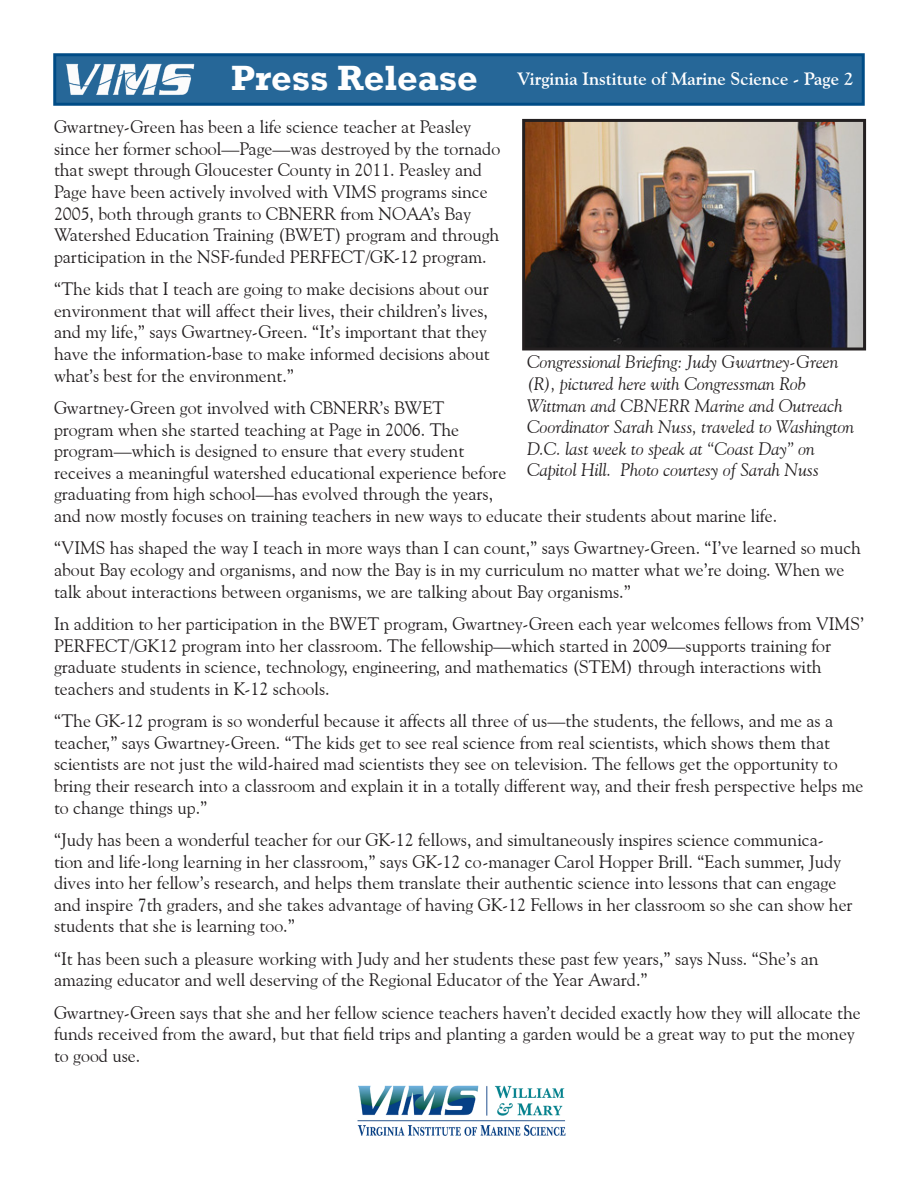
<style>
.page{position:relative;width:918px;height:1188px;background:#fff}
.page>*{position:absolute;margin:0;border:0;box-sizing:border-box;transform-origin:0 0}
.Press_Release_Headin{font:700 36px "Rockwell";color:#fff}
.Body_Text{font:18px/21.6px "Goudy Old Style BT";color:#231f20}
.Cutline{font:italic 18px/21.6px "Goudy Old Style BT";color:#231f20}
.Running_Head_-_pg{font:700 18px "Goudy Old Style BT";color:#fff}
</style>
<div class="page">
<div style="left:53px;top:53px;width:812px;height:53px;background:#266798;border:3px solid #004c86"></div>
<img style="left:66px;top:64px;width:128px;height:31px">
<img style="left:357px;top:1085px;width:209px;height:51px">
<img style="left:526px;top:123px;width:336px;height:223px">
<div style="left:522px;top:119px;width:344px;height:231px;border:3px solid #231f20"></div>
<p class="Press_Release_Headin" style="left:231px;top:56px;width:248px">Press Release</p>
<p class="Running_Head_-_pg" style="left:517px;top:68px;width:338px">Virginia Institute of Marine Science - Page 2</p>
<p class="Body_Text" style="left:54px;top:116px;width:448px">Gwartney-Green has been a life science teacher at Peasley since her former school—Page—was destroyed by the tornado that swept through Gloucester County in 2011. Peasley and Page have been actively involved with VIMS programs since 2005, both through grants to CBNERR from NOAA’s Bay Watershed Education Training (BWET) program and through participation in the NSF-funded PERFECT/GK-12 program.</p>
<p class="Body_Text" style="left:54px;top:278px;width:437px">“The kids that I teach are going to make decisions about our environment that will affect their lives, their children’s lives, and my life,” says Gwartney-Green. “It’s important that they have the information-base to make informed decisions about what’s best for the environment.”</p>
<p class="Body_Text" style="left:54px;top:397px;width:725px">Gwartney-Green got involved with CBNERR’s BWET<br>program when she started teaching at Page in 2006. The<br>program—which is designed to ensure that every student<br>receives a meaningful watershed educational experience before<br>graduating from high school—has evolved through the years,<br>and now mostly focuses on training teachers in new ways to educate their students about marine life.</p>
<p class="Body_Text" style="left:54px;top:537px;width:809px">“VIMS has shaped the way I teach in more ways than I can count,” says Gwartney-Green. “I’ve learned so much about Bay ecology and organisms, and now the Bay is in my curriculum no matter what we’re doing. When we talk about interactions between organisms, we are talking about Bay organisms.”</p>
<p class="Body_Text" style="left:54px;top:613px;width:811px">In addition to her participation in the BWET program, Gwartney-Green each year welcomes fellows from VIMS’ PERFECT/GK12 program into her classroom. The fellowship—which started in 2009—supports training for graduate students in science, technology, engineering, and mathematics (STEM) through interactions with teachers and students in K-12 schools.</p>
<p class="Body_Text" style="left:54px;top:710px;width:811px">“The GK-12 program is so wonderful because it affects all three of us—the students, the fellows, and me as a teacher,” says Gwartney-Green. “The kids get to see real science from real scientists, which shows them that scientists are not just the wild-haired mad scientists they see on television. The fellows get the opportunity to bring their research into a classroom and explain it in a totally different way, and their fresh perspective helps me to change things up.”</p>
<p class="Body_Text" style="left:54px;top:829px;width:800px">“Judy has been a wonderful teacher for our GK-12 fellows, and simultaneously inspires science communica&shy;tion and life-long learning in her classroom,” says GK-12 co-manager Carol Hopper Brill. “Each summer, Judy dives into her fellow’s research, and helps them translate their authentic science into lessons that can engage and inspire 7th graders, and she takes advantage of having GK-12 Fellows in her classroom so she can show her students that she is learning too.”</p>
<p class="Body_Text" style="left:54px;top:947px;width:766px">“It has been such a pleasure working with Judy and her students these past few years,” says Nuss. “She’s an amazing educator and well deserving of the Regional Educator of the Year Award.”</p>
<p class="Body_Text" style="left:54px;top:1001px;width:808px">Gwartney-Green says that she and her fellow science teachers haven’t decided exactly how they will allocate the funds received from the award, but that field trips and planting a garden would be a great way to put the money to good use.</p>
<p class="Cutline" style="left:527px;top:351px;width:329px">Congressional Briefing: Judy Gwartney-Green (R), pictured here with Congressman Rob Wittman and CBNERR Marine and Outreach Coordinator Sarah Nuss, traveled to Washington D.C. last week to speak at “Coast Day” on Capitol Hill. Photo courtesy of Sarah Nuss</p>
</div>
